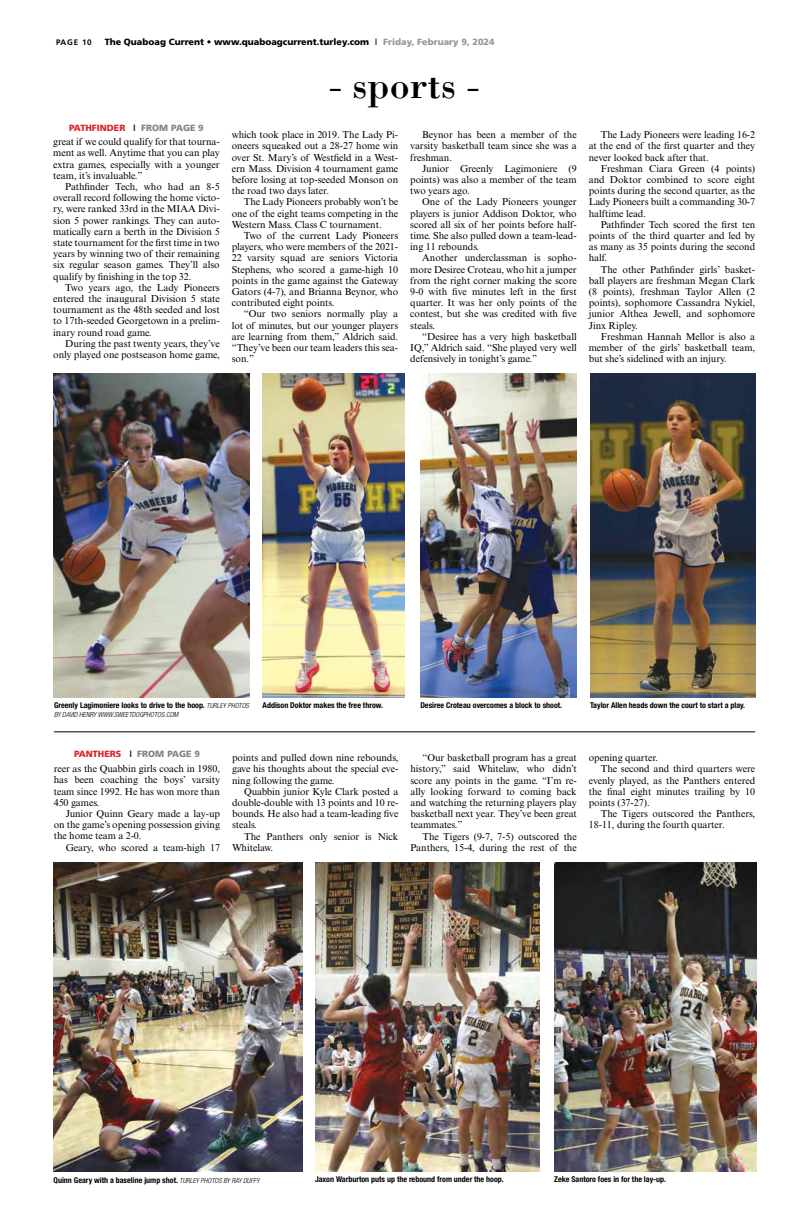
<style>
.page{position:relative;width:810px;height:1224px;background:#fff}
.page>*{position:absolute;margin:0;border:0;box-sizing:border-box;transform-origin:0 0}
.t1{font:40px "Bodoni Std";color:#000}
.t2{font:10px/11.2px "Times New Roman MT Std";letter-spacing:-.005em;color:#000;text-align:justify}
.t3{font:900 9px "Frutiger LT Std";color:#000}
.t4{font:900 9px "Frutiger LT Std";color:#de2027}
.t5{font:900 9px "Frutiger LT Std";color:#808285}
.t6{font:700 condensed 8px "Helvetica Neue LT Std";color:#000}
.t7{font:700 8px "Frutiger LT Std";letter-spacing:.1em;color:#000}
.t8{font:italic 300 condensed 7px "Helvetica Neue LT Std";color:#000}
.s1{font-family:"Helvetica";font-weight:400}
.s2{color:#939598}
.s3{font-family:"Helvetica Neue LT Std";font-weight:500;font-stretch:condensed;color:#000}
.s4{color:#808285}
.s5{font-weight:300;font-style:italic;font-size:7px}
.s6{color:#de2027}
</style>
<div class="page">
<img style="left:54px;top:862px;width:248px;height:309px">
<img style="left:315px;top:862px;width:225px;height:309px">
<img style="left:554px;top:862px;width:202px;height:309px">
<img style="left:420px;top:373px;width:156px;height:325px">
<img style="left:590px;top:373px;width:165px;height:325px">
<img style="left:54px;top:373px;width:195px;height:325px">
<img style="left:263px;top:373px;width:142px;height:325px">
<hr style="left:54px;top:732px;width:701px;height:1px;background:#000">
<p class="t7" style="left:56px;top:37px;width:37px">PAGE 10</p>
<p class="t3" style="left:105px;top:36px;width:391px">The Quaboag Current • www.quaboagcurrent.turley.com <span class="s1">I</span> <span class="s2">Friday, February 9, 2024</span></p>
<h1 class="t1" style="left:329px;top:60px;width:153px">- sports -</h1>
<p class="t4" style="left:69px;top:122px;width:136px">PATHFINDER <span class="s3">I</span> <span class="s4">FROM PAGE 9</span></p>
<p class="t2" style="left:53px;top:136px;width:168px">great if we could qualify for that tourna&shy;ment as well. Anytime that you can play extra games, especially with a younger team, it’s invaluable.”</p>
<p class="t2" style="left:53px;top:181px;width:168px;text-indent:12px">Pathfinder Tech, who had an 8-5 overall record following the home victo&shy;ry, were ranked 33rd in the MIAA Divi&shy;sion 5 power rankings. They can auto&shy;matically earn a berth in the Division 5 state tournament for the first time in two years by winning two of their remaining six regular season games. They’ll also qualify by finishing in the top 32.</p>
<p class="t2" style="left:53px;top:282px;width:168px;text-indent:12px">Two years ago, the Lady Pioneers entered the inaugural Division 5 state tournament as the 48th seeded and lost to 17th-seeded Georgetown in a prelim&shy;inary round road game.</p>
<p class="t2" style="left:53px;top:338px;width:168px;text-align:right">During the past twenty years, they’ve only played one postseason home game,</p>
<p class="t2" style="left:232px;top:129px;width:168px">which took place in 2019. The Lady Pi&shy;oneers squeaked out a 28-27 home win over St. Mary’s of Westfield in a West&shy;ern Mass. Division 4 tournament game before losing at top-seeded Monson on the road two days later.</p>
<p class="t2" style="left:232px;top:196px;width:168px;text-indent:12px">The Lady Pioneers probably won’t be one of the eight teams competing in the Western Mass. Class C tournament.</p>
<p class="t2" style="left:232px;top:230px;width:168px;text-indent:12px">Two of the current Lady Pioneers players, who were members of the 2021- 22 varsity squad are seniors Victoria Stephens, who scored a game-high 10 points in the game against the Gateway Gators (4-7), and Brianna Beynor, who contributed eight points.</p>
<p class="t2" style="left:232px;top:308px;width:168px;text-indent:12px">“Our two seniors normally play a lot of minutes, but our younger players are learning from them,” Aldrich said. “They’ve been our team leaders this sea&shy;son.”</p>
<p class="t2" style="left:410px;top:129px;width:168px;text-indent:12px">Beynor has been a member of the varsity basketball team since she was a freshman.</p>
<p class="t2" style="left:410px;top:163px;width:168px;text-indent:12px">Junior Greenly Lagimoniere (9 points) was also a member of the team two years ago.</p>
<p class="t2" style="left:410px;top:196px;width:168px;text-indent:12px">One of the Lady Pioneers younger players is junior Addison Doktor, who scored all six of her points before half&shy;time. She also pulled down a team-lead&shy;ing 11 rebounds.</p>
<p class="t2" style="left:410px;top:252px;width:168px;text-indent:12px">Another underclassman is sopho&shy;more Desiree Croteau, who hit a jumper from the right corner making the score 9-0 with five minutes left in the first quarter. It was her only points of the contest, but she was credited with five steals.</p>
<p class="t2" style="left:410px;top:331px;width:168px;text-indent:12px">“Desiree has a very high basketball IQ,” Aldrich said. “She played very well defensively in tonight’s game.”</p>
<p class="t2" style="left:589px;top:129px;width:168px;text-indent:12px">The Lady Pioneers were leading 16-2 at the end of the first quarter and they never looked back after that.</p>
<p class="t2" style="left:589px;top:163px;width:168px;text-indent:12px">Freshman Ciara Green (4 points) and Doktor combined to score eight points during the second quarter, as the Lady Pioneers built a commanding 30-7 halftime lead.</p>
<p class="t2" style="left:589px;top:219px;width:168px;text-indent:12px">Pathfinder Tech scored the first ten points of the third quarter and led by as many as 35 points during the second half.</p>
<p class="t2" style="left:589px;top:264px;width:168px;text-indent:12px">The other Pathfinder girls’ basket&shy;ball players are freshman Megan Clark (8 points), freshman Taylor Allen (2 points), sophomore Cassandra Nykiel, junior Althea Jewell, and sophomore Jinx Ripley.</p>
<p class="t2" style="left:589px;top:331px;width:168px;text-indent:12px">Freshman Hannah Mellor is also a member of the girls’ basketball team, but she’s sidelined with an injury.</p>
<p class="t6" style="left:54px;top:701px;width:197px">Greenly Lagimoniere looks to drive to the hoop. <span class="s5">TURLEY PHOTOS</span></p>
<p class="t8" style="left:54px;top:711px;width:126px">BY DAVID HENRY WWW.SWEETDOGPHOTOS.COM</p>
<p class="t6" style="left:263px;top:701px;width:122px">Addison Doktor makes the free throw.</p>
<p class="t6" style="left:420px;top:701px;width:143px">Desiree Croteau overcomes a block to shoot.</p>
<p class="t6" style="left:590px;top:701px;width:157px">Taylor Allen heads down the court to start a play.</p>
<p class="t5" style="left:74px;top:748px;width:127px"><span class="s6">PANTHERS</span> <span class="s3">I</span> FROM PAGE 9</p>
<p class="t2" style="left:54px;top:763px;width:168px">reer as the Quabbin girls coach in 1980, has been coaching the boys’ varsity team since 1992. He has won more than 450 games.</p>
<p class="t2" style="left:54px;top:808px;width:168px;text-indent:12px">Junior Quinn Geary made a lay-up on the game’s opening possession giving the home team a 2-0.</p>
<p class="t2" style="left:66px;top:842px;width:156px">Geary, who scored a team-high 17</p>
<p class="t2" style="left:232px;top:752px;width:168px">points and pulled down nine rebounds, gave his thoughts about the special eve&shy;ning following the game.</p>
<p class="t2" style="left:232px;top:786px;width:168px;text-indent:12px">Quabbin junior Kyle Clark posted a double-double with 13 points and 10 re&shy;bounds. He also had a team-leading five steals.</p>
<p class="t2" style="left:232px;top:831px;width:168px;text-indent:12px">The Panthers only senior is Nick<br>Whitelaw.</p>
<p class="t2" style="left:410px;top:752px;width:168px;text-indent:12px">“Our basketball program has a great history,” said Whitelaw, who didn’t score any points in the game. “I’m re&shy;ally looking forward to coming back and watching the returning players play basketball next year. They’ve been great teammates.”</p>
<p class="t2" style="left:410px;top:831px;width:168px;text-align:right">The Tigers (9-7, 7-5) outscored the<br>Panthers, 15-4, during the rest of the</p>
<p class="t2" style="left:589px;top:752px;width:71px">opening quarter.</p>
<p class="t2" style="left:601px;top:763px;width:156px">The second and third quarters were</p>
<p class="t2" style="left:589px;top:775px;width:168px">evenly played, as the Panthers entered</p>
<p class="t2" style="left:589px;top:786px;width:168px">the final eight minutes trailing by 10</p>
<p class="t2" style="left:589px;top:797px;width:62px">points (37-27).</p>
<p class="t2" style="left:601px;top:808px;width:156px">The Tigers outscored the Panthers,</p>
<p class="t2" style="left:589px;top:819px;width:137px">18-11, during the fourth quarter.</p>
<p class="t6" style="left:54px;top:1175px;width:207px">Quinn Geary with a baseline jump shot. <span class="s5">TURLEY PHOTOS BY RAY DUFFY</span></p>
<p class="t6" style="left:315px;top:1174px;width:190px">Jaxon Warburton puts up the rebound from under the hoop.</p>
<p class="t6" style="left:554px;top:1174px;width:113px">Zeke Santoro foes in for the lay-up.</p>
</div>
